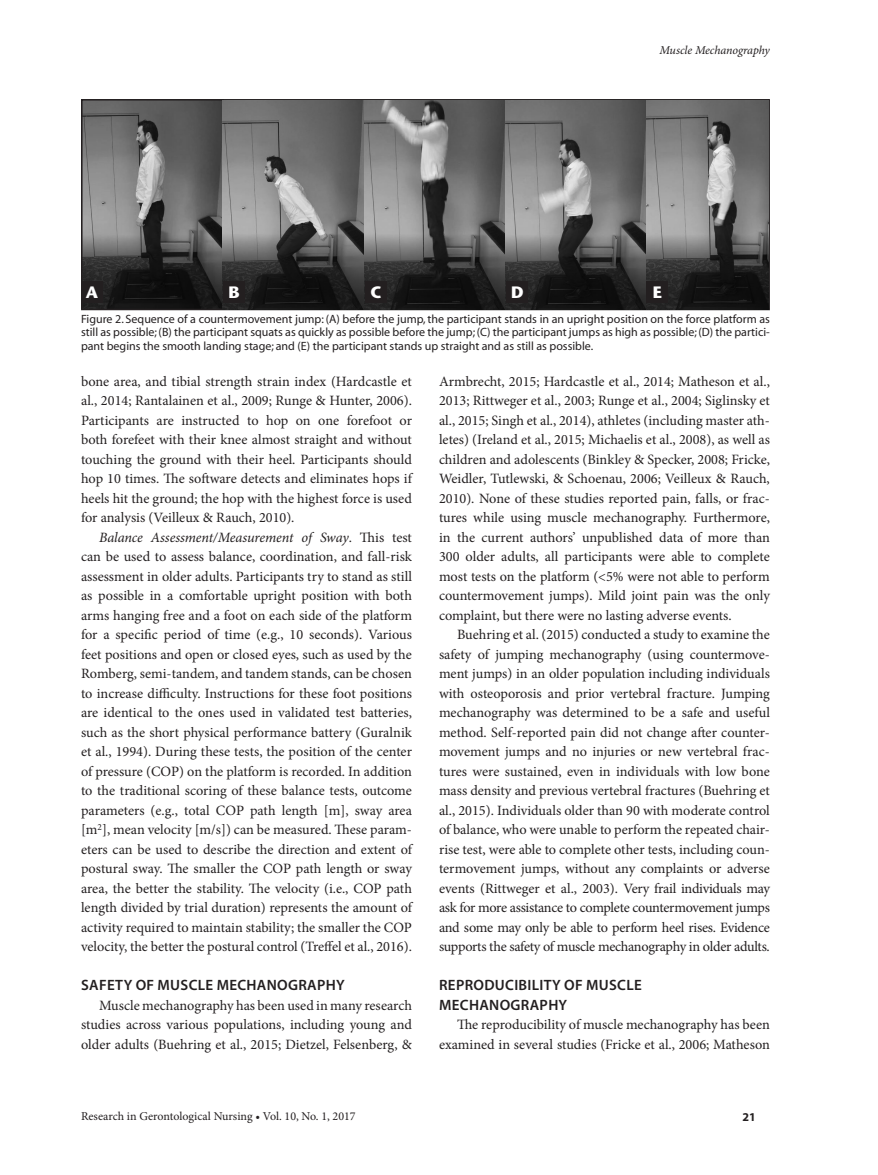
<style>
.page{position:relative;width:878px;height:1175px;background:#fff}
.page>*{position:absolute;margin:0;border:0;box-sizing:border-box;transform-origin:0 0}
.t1{font:700 16.5px "Stone Sans";color:#fff}
.subhead1{font:600 15px/19.5px "Myriad Pro";letter-spacing:.02em;color:#231f20}
.Body_text{font:14.25px/19.5px "Minion Pro";letter-spacing:-.005em;color:#231f20;text-align:justify}
.t2{font:12px/13.5px "Myriad";color:#231f20;text-align:justify}
.t3{font:12px "Minion Pro";color:#231f20}
.t4{font:italic 12px "Minion Pro";letter-spacing:-.01em;color:#231f20}
.t5{font:700 12px "Myriad Pro";color:#231f20}
.s1{font-style:italic}
</style>
<div class="page">
<img style="left:84px;top:102px;width:683px;height:205px">
<div style="left:81px;top:99px;width:689px;height:211px;border:2px solid #231f20"></div>
<div style="left:81px;top:281px;width:22px;height:22px;background:#231f20"></div>
<div style="left:223px;top:281px;width:22px;height:22px;background:#231f20"></div>
<div style="left:365px;top:281px;width:22px;height:22px;background:#231f20"></div>
<div style="left:506px;top:281px;width:22px;height:22px;background:#231f20"></div>
<div style="left:646px;top:281px;width:22px;height:22px;background:#231f20"></div>
<p class="t4" style="left:659px;top:42px;width:112px">Muscle Mechanography</p>
<p class="t1" style="left:86px;top:282px;width:14px">A</p>
<p class="t1" style="left:229px;top:282px;width:13px">B</p>
<p class="t1" style="left:370px;top:282px;width:13px">C</p>
<p class="t1" style="left:511px;top:282px;width:14px">D</p>
<p class="t1" style="left:652px;top:282px;width:11px">E</p>
<p class="t2" style="left:81px;top:313px;width:690px">Figure 2. Sequence of a countermovement jump: (A) before the jump, the participant stands in an upright position on the force platform as still as possible; (B) the participant squats as quickly as possible before the jump; (C) the participant jumps as high as possible; (D) the partici&shy;pant begins the smooth landing stage; and (E) the participant stands up straight and as still as possible.</p>
<p class="Body_text" style="left:81px;top:371px;width:332px">bone area, and tibial strength strain index (Hardcastle et al., 2014; Rantalainen et al., 2009; Runge &amp; Hunter, 2006).<br>Participants are instructed to hop on one forefoot or both forefeet with their knee almost straight and without touching the ground with their heel. Participants should hop 10 times. The software detects and eliminates hops if heels hit the ground; the hop with the highest force is used for analysis (Veilleux &amp; Rauch, 2010).</p>
<p class="Body_text" style="left:81px;top:527px;width:332px;text-indent:18px"><span class="s1">Balance Assessment/Measurement of Sway</span>. This test can be used to assess balance, coordination, and fall-risk assessment in older adults. Participants try to stand as still as possible in a comfortable upright position with both arms hanging free and a foot on each side of the platform for a specific period of time (e.g., 10 seconds). Various feet positions and open or closed eyes, such as used by the Romberg, semi-tandem, and tandem stands, can be chosen to increase difficulty. Instructions for these foot positions are identical to the ones used in validated test batteries, such as the short physical performance battery (Guralnik et al., 1994). During these tests, the position of the center of pressure (COP) on the platform is recorded. In addition to the traditional scoring of these balance tests, outcome parameters (e.g., total COP path length [m], sway area [m<sup>2</sup>], mean velocity [m/s]) can be measured. These param&shy;eters can be used to describe the direction and extent of postural sway. The smaller the COP path length or sway area, the better the stability. The velocity (i.e., COP path length divided by trial duration) represents the amount of activity required to maintain stability; the smaller the COP velocity, the better the postural control (Treffel et al., 2016).</p>
<p class="subhead1" style="left:81px;top:975px;width:265px">SAFETY OF MUSCLE MECHANOGRAPHY</p>
<p class="Body_text" style="left:81px;top:995px;width:332px;text-indent:18px">Muscle mechanography has been used in many research studies across various populations, including young and older adults (Buehring et al., 2015; Dietzel, Felsenberg, &amp;</p>
<p class="Body_text" style="left:439px;top:371px;width:332px">Armbrecht, 2015; Hardcastle et al., 2014; Matheson et al., 2013; Rittweger et al., 2003; Runge et al., 2004; Siglinsky et al., 2015; Singh et al., 2014), athletes (including master ath&shy;letes) (Ireland et al., 2015; Michaelis et al., 2008), as well as children and adolescents (Binkley &amp; Specker, 2008; Fricke, Weidler, Tutlewski, &amp; Schoenau, 2006; Veilleux &amp; Rauch, 2010). None of these studies reported pain, falls, or frac&shy;tures while using muscle mechanography. Furthermore, in the current authors’ unpublished data of more than 300 older adults, all participants were able to complete most tests on the platform (&lt;5% were not able to perform countermovement jumps). Mild joint pain was the only complaint, but there were no lasting adverse events.</p>
<p class="Body_text" style="left:439px;top:625px;width:332px;text-indent:18px">Buehring et al. (2015) conducted a study to examine the safety of jumping mechanography (using countermove&shy;ment jumps) in an older population including individuals with osteoporosis and prior vertebral fracture. Jumping mechanography was determined to be a safe and useful method. Self-reported pain did not change after counter&shy;movement jumps and no injuries or new vertebral frac&shy;tures were sustained, even in individuals with low bone mass density and previous vertebral fractures (Buehring et al., 2015). Individuals older than 90 with moderate control of balance, who were unable to perform the repeated chair&shy;rise test, were able to complete other tests, including coun&shy;termovement jumps, without any complaints or adverse events (Rittweger et al., 2003). Very frail individuals may ask for more assistance to complete countermovement jumps and some may only be able to perform heel rises. Evidence supports the safety of muscle mechanography in older adults.</p>
<p class="subhead1" style="left:439px;top:975px;width:204px">REPRODUCIBILITY OF MUSCLE<br>MECHANOGRAPHY</p>
<p class="Body_text" style="left:439px;top:1015px;width:332px;text-align:right">The reproducibility of muscle mechanography has been examined in several studies (Fricke et al., 2006; Matheson</p>
<p class="t3" style="left:81px;top:1108px;width:276px">Research in Gerontological Nursing • Vol. 10, No. 1, 2017</p>
<p class="t5" style="left:742px;top:1108px;width:15px">21</p>
</div>
